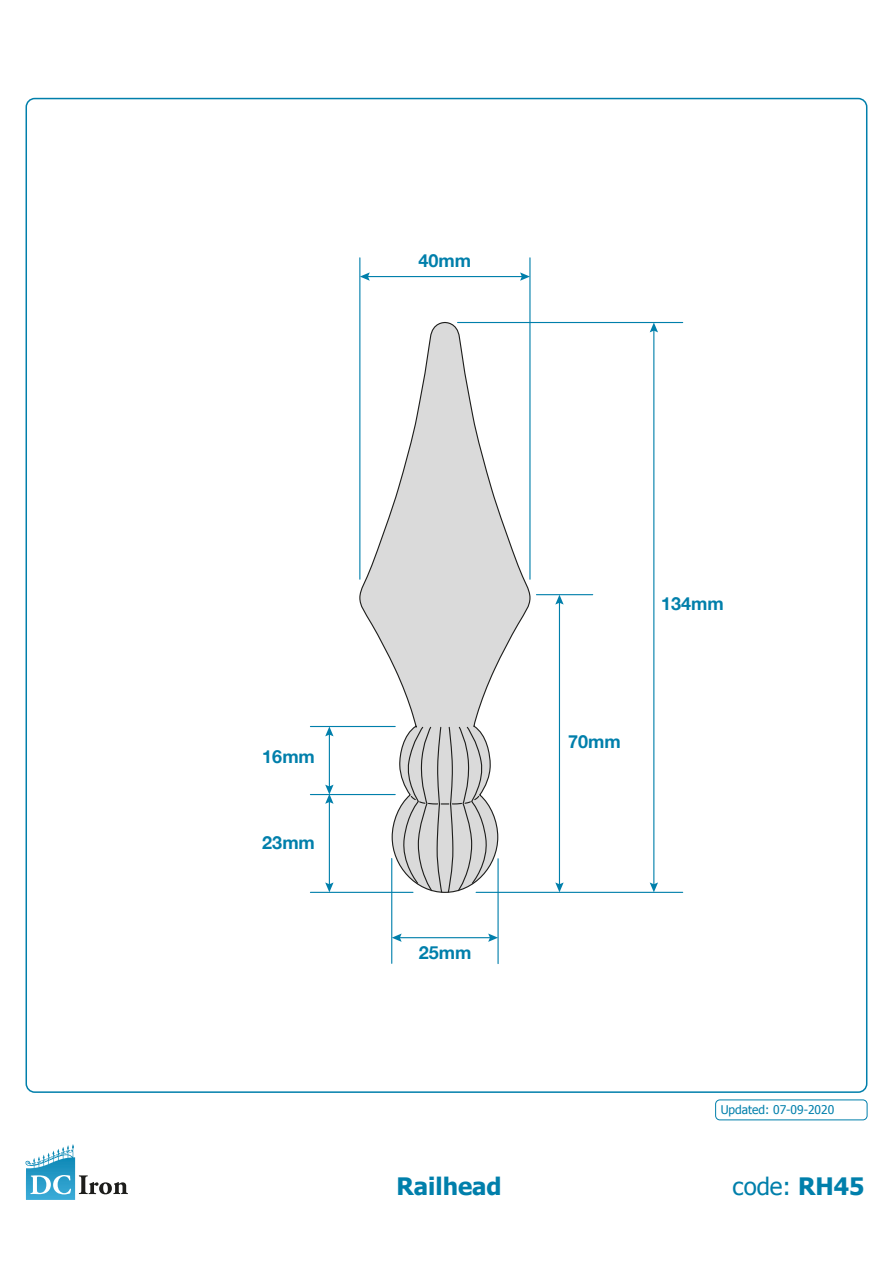
<style>
.page{position:relative;width:893px;height:1263px;background:#fff}
.page>*{position:absolute;margin:0;border:0;box-sizing:border-box;transform-origin:0 0}
.t1{font:24px "Tahoma";color:#007fab}
.t2{font:700 24px "Tahoma";color:#007fab}
.t3{font:700 18px "Helvetica Neue";color:#007fab}
.t4{font:12px "Tahoma";color:#007fab}
.s1{font-weight:700}
</style>
<div class="page">
<svg style="left:359px;top:321px;width:172px;height:571px"></svg>
<svg style="left:401px;top:726px;width:88px;height:167px"></svg>
<hr style="left:476px;top:892px;width:207px;height:1px;background:#007fab">
<hr style="left:310px;top:892px;width:103px;height:1px;background:#007fab">
<hr style="left:497px;top:859px;width:2px;height:104px;background:#007fab">
<hr style="left:391px;top:858px;width:1px;height:105px;background:#007fab">
<hr style="left:310px;top:794px;width:85px;height:1px;background:#007fab">
<hr style="left:310px;top:726px;width:85px;height:1px;background:#007fab">
<hr style="left:653px;top:329px;width:1px;height:557px;background:#007fab">
<svg style="left:650px;top:323px;width:8px;height:9px"></svg>
<svg style="left:650px;top:882px;width:8px;height:10px"></svg>
<hr style="left:559px;top:601px;width:1px;height:285px;background:#007fab">
<svg style="left:555px;top:595px;width:9px;height:9px"></svg>
<svg style="left:555px;top:882px;width:9px;height:10px"></svg>
<hr style="left:458px;top:322px;width:225px;height:1px;background:#007fab">
<hr style="left:536px;top:594px;width:57px;height:1px;background:#007fab">
<hr style="left:359px;top:258px;width:1px;height:321px;background:#007fab">
<hr style="left:529px;top:258px;width:1px;height:321px;background:#007fab">
<hr style="left:329px;top:801px;width:1px;height:85px;background:#007fab">
<svg style="left:325px;top:882px;width:9px;height:10px"></svg>
<hr style="left:329px;top:733px;width:1px;height:55px;background:#007fab">
<svg style="left:325px;top:727px;width:9px;height:9px"></svg>
<svg style="left:325px;top:785px;width:9px;height:19px"></svg>
<hr style="left:398px;top:937px;width:93px;height:1px;background:#007fab">
<svg style="left:392px;top:933px;width:10px;height:9px"></svg>
<svg style="left:488px;top:933px;width:10px;height:9px"></svg>
<hr style="left:367px;top:276px;width:156px;height:1px;background:#007fab">
<svg style="left:360px;top:272px;width:10px;height:9px"></svg>
<svg style="left:520px;top:272px;width:10px;height:9px"></svg>
<div style="left:715px;top:1099px;width:152px;height:21px;border:1px solid #007fab;border-radius:4px"></div>
<svg style="left:38px;top:1144px;width:35px;height:19px"></svg>
<svg style="left:30px;top:1175px;width:41px;height:19px"></svg>
<svg style="left:79px;top:1175px;width:49px;height:19px"></svg>
<p class="t3" style="left:418px;top:247px;width:54px">40mm</p>
<p class="t3" style="left:262px;top:743px;width:54px">16mm</p>
<p class="t3" style="left:262px;top:828px;width:54px">23mm</p>
<p class="t3" style="left:419px;top:938px;width:54px">25mm</p>
<p class="t3" style="left:661px;top:590px;width:64px">134mm</p>
<p class="t3" style="left:568px;top:728px;width:54px">70mm</p>
<p class="t4" style="left:721px;top:1101px;width:115px">Updated: 07-09-2020</p>
<h1 class="t2" style="left:396px;top:1169px;width:107px">Railhead</h1>
<h1 class="t1" style="left:733px;top:1170px;width:133px">code: <span class="s1">RH45</span></h1>
</div>
